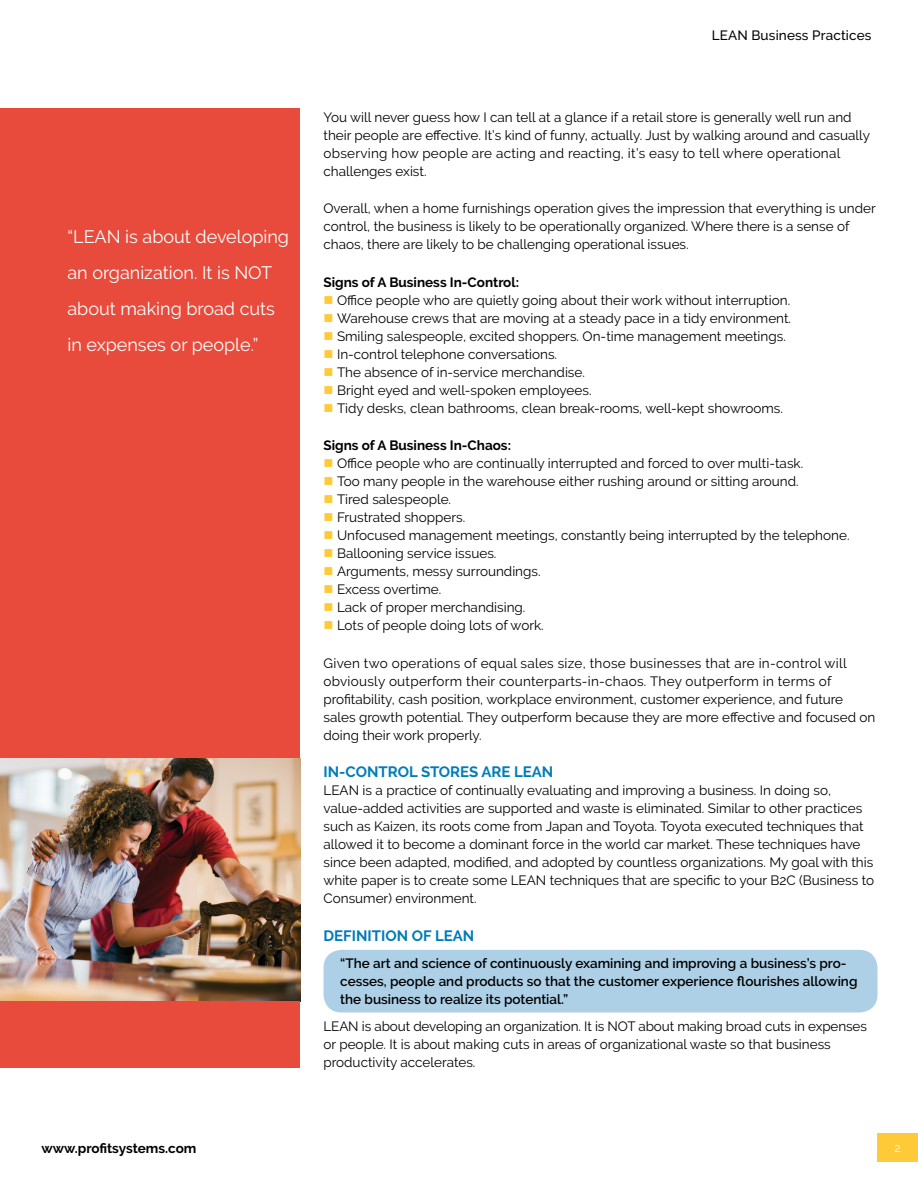
<style>
.page{position:relative;width:918px;height:1188px;background:#fff}
.page>*{position:absolute;margin:0;border:0;box-sizing:border-box;transform-origin:0 0}
.t1{font:18px/36px "Raleway";color:#fff}
.t2{font:700 15px "Raleway";color:#017cb7}
.t3{font:13.5px/18px "Raleway";color:#000}
.t4{font:600 13.5px/18px "Raleway";color:#000}
.t5{font:700 13.5px "Raleway";color:#000}
.t6{font:500 13.5px "Raleway";letter-spacing:.01em;color:#000}
.t7{font:12px "Raleway";color:#fff}
</style>
<div class="page">
<div style="left:878px;top:1133px;width:40px;height:28px;background:#ffca38"></div>
<div style="left:0;top:108px;width:300px;height:862px;background:#e84b3c"></div>
<img style="left:0;top:758px;width:300px;height:243px">
<div style="left:0;top:1001px;width:300px;height:67px;background:#e84b3c"></div>
<div style="left:324px;top:950px;width:554px;height:62px;background:#add0e6;border-radius:18px"></div>
<h1 class="t1" style="left:68px;top:218px;width:223px">“LEAN is about developing an organization. It is NOT about making broad cuts in expenses or people.”</h1>
<p class="t6" style="left:712px;top:27px;width:161px">LEAN Business Practices</p>
<p class="t3" style="left:324px;top:108px;width:548px">You will never guess how I can tell at a glance if a retail store is generally well run and their people are effective. It’s kind of funny, actually. Just by walking around and casually observing how people are acting and reacting, it’s easy to tell where operational challenges exist.</p>
<p class="t3" style="left:324px;top:200px;width:554px">Overall, when a home furnishings operation gives the impression that everything is under control, the business is likely to be operationally organized. Where there is a sense of chaos, there are likely to be challenging operational issues.</p>
<p class="t5" style="left:324px;top:274px;width:197px">Signs of A Business In-Control:</p>
<p class="t3" style="left:337px;top:291px;width:456px">Office people who are quietly going about their work without interruption.<br>Warehouse crews that are moving at a steady pace in a tidy environment.<br>Smiling salespeople, excited shoppers. On-time management meetings.<br>In-control telephone conversations.<br>The absence of in-service merchandise.<br>Bright eyed and well-spoken employees.<br>Tidy desks, clean bathrooms, clean break-rooms, well-kept showrooms.</p>
<p class="t5" style="left:324px;top:438px;width:189px">Signs of A Business In-Chaos:</p>
<p class="t3" style="left:337px;top:455px;width:514px">Office people who are continually interrupted and forced to over multi-task.<br>Too many people in the warehouse either rushing around or sitting around.<br>Tired salespeople.<br>Frustrated shoppers.<br>Unfocused management meetings, constantly being interrupted by the telephone.<br>Ballooning service issues.<br>Arguments, messy surroundings.<br>Excess overtime.<br>Lack of proper merchandising.<br>Lots of people doing lots of work.</p>
<p class="t3" style="left:324px;top:654px;width:554px">Given two operations of equal sales size, those businesses that are in-control will obviously outperform their counterparts-in-chaos. They outperform in terms of profitability, cash position, workplace environment, customer experience, and future sales growth potential. They outperform because they are more effective and focused on doing their work properly.</p>
<p class="t2" style="left:324px;top:764px;width:231px">IN-CONTROL STORES ARE LEAN</p>
<p class="t3" style="left:324px;top:782px;width:552px">LEAN is a practice of continually evaluating and improving a business. In doing so, value-added activities are supported and waste is eliminated. Similar to other practices such as Kaizen, its roots come from Japan and Toyota. Toyota executed techniques that allowed it to become a dominant force in the world car market. These techniques have since been adapted, modified, and adopted by countless organizations. My goal with this white paper is to create some LEAN techniques that are specific to your B2C (Business to Consumer) environment.</p>
<p class="t2" style="left:324px;top:927px;width:152px">DEFINITION OF LEAN</p>
<p class="t4" style="left:340px;top:955px;width:519px">“The art and science of continuously examining and improving a business’s pro&shy;cesses, people and products so that the customer experience flourishes allowing the business to realize its potential.”</p>
<p class="t3" style="left:324px;top:1017px;width:545px">LEAN is about developing an organization. It is NOT about making broad cuts in expenses or people. It is about making cuts in areas of organizational waste so that business productivity accelerates.</p>
<p class="t5" style="left:42px;top:1141px;width:156px">www.profitsystems.com</p>
<p class="t7" style="left:894px;top:1141px;width:8px">2</p>
</div>
